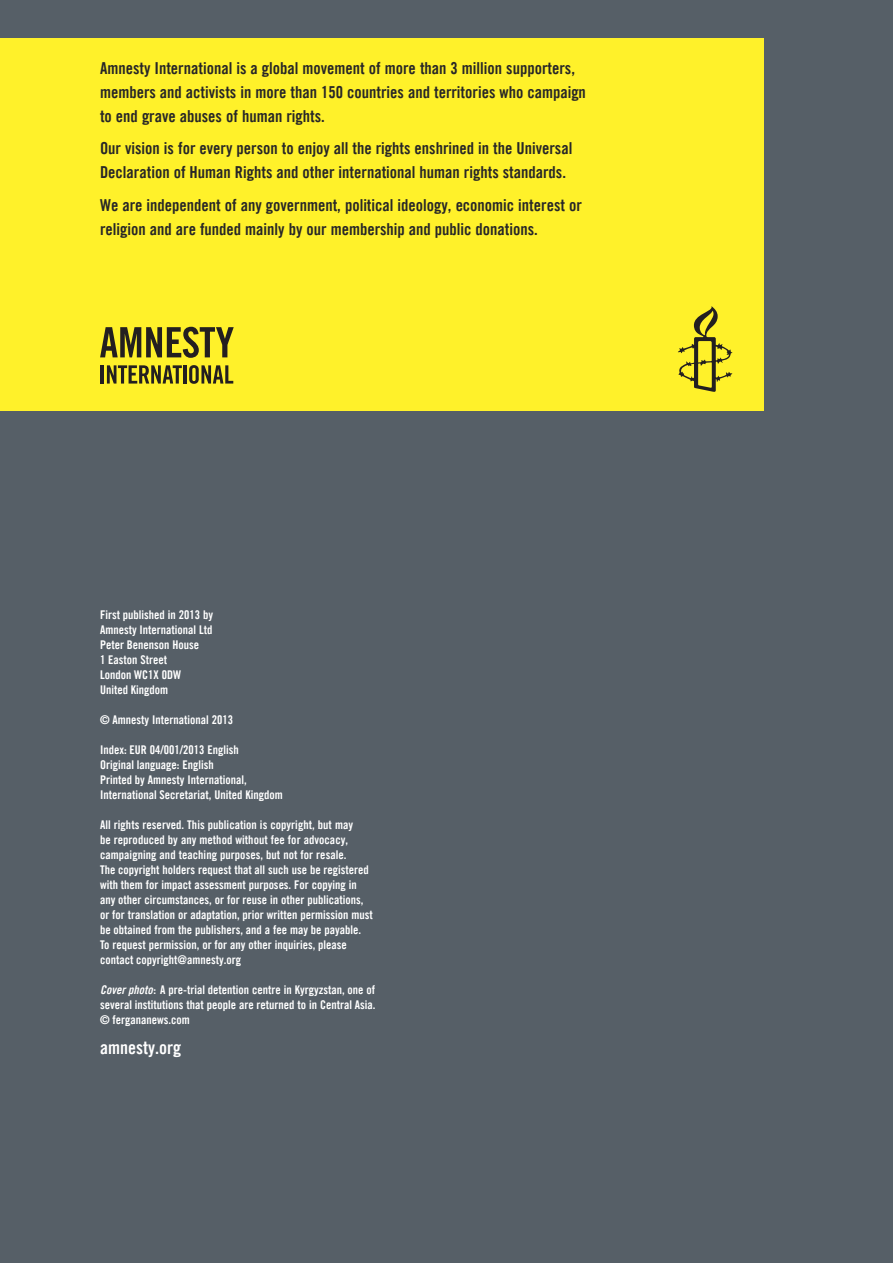
<style>
.page{position:relative;width:893px;height:1263px;background:#565f67}
.page>*{position:absolute;margin:0;border:0;box-sizing:border-box;transform-origin:0 0}
.t1{font:18px "Amnesty Trade Gothic Bd Cn 20";color:#fff}
.t2{font:16.5px/24px "Amnesty Trade Gothic Bd Cn 20";color:#272627}
.t3{font:12px/15px "Amnesty Trade Gothic Bd Cn 20";color:#fff}
.s1{font-family:"Amnesty Trade Gothic Bd Cn 20 Ob"}
</style>
<div class="page">
<div style="left:0;top:38px;width:764px;height:373px;background:#fff12a"></div>
<svg style="left:678px;top:306px;width:54px;height:86px"></svg>
<hr style="left:101px;top:365px;width:3px;height:19px;background:#231f20">
<svg style="left:107px;top:365px;width:75px;height:19px"></svg>
<hr style="left:183px;top:365px;width:3px;height:19px;background:#231f20">
<svg style="left:189px;top:365px;width:44px;height:19px"></svg>
<svg style="left:100px;top:327px;width:134px;height:31px"></svg>
<h2 class="t2" style="left:100px;top:56px;width:487px">amnesty international is a global movement of more than 3 million supporters, members and activists in more than 150 countries and territories who campaign to end grave abuses of human rights.</h2>
<h2 class="t2" style="left:100px;top:136px;width:474px">our vision is for every person to enjoy all the rights enshrined in the universal declaration of Human rights and other international human rights standards.</h2>
<h2 class="t2" style="left:100px;top:193px;width:483px">We are independent of any government, political ideology, economic interest or religion and are funded mainly by our membership and public donations.</h2>
<p class="t3" style="left:100px;top:607px;width:114px">first published in 2013 by amnesty international ltd<br>Peter benenson House<br>1 easton street<br>london Wc1x 0dW<br>united Kingdom</p>
<p class="t3" style="left:100px;top:712px;width:134px">© amnesty international 2013</p>
<p class="t3" style="left:100px;top:742px;width:184px">index: eur 04/001/2013 english<br>original language: english<br>Printed by amnesty international, international secretariat, united Kingdom</p>
<p class="t3" style="left:100px;top:817px;width:274px">all rights reserved. this publication is copyright, but may<br>be reproduced by any method without fee for advocacy, campaigning and teaching purposes, but not for resale.<br>the copyright holders request that all such use be registered with them for impact assessment purposes. for copying in any other circumstances, or for reuse in other publications, or for translation or adaptation, prior written permission must be obtained from the publishers, and a fee may be payable. to request permission, or for any other inquiries, please contact copyright@amnesty.org</p>
<p class="t3" style="left:100px;top:982px;width:277px;text-align:justify"><span class="s1">Cover photo</span>: a pre-trial detention centre in Kyrgyzstan, one of several institutions that people are returned to in central asia. © fergananews.com</p>
<h1 class="t1" style="left:100px;top:1036px;width:82px">amnesty.org</h1>
</div>
